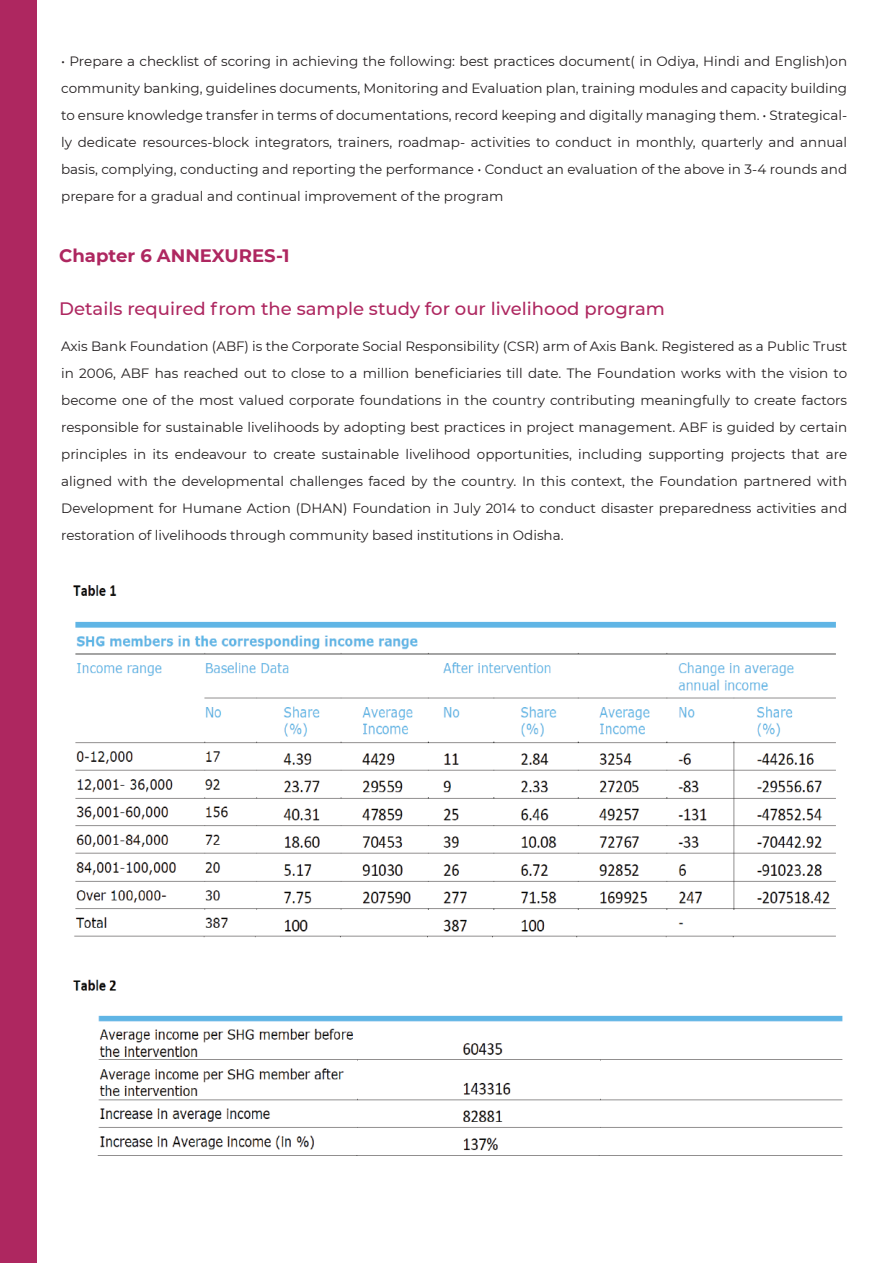
<style>
.page{position:relative;width:893px;height:1263px;background:#fff}
.page>*{position:absolute;margin:0;border:0;box-sizing:border-box;transform-origin:0 0}
.t1{font:500 18px "Montserrat";color:#ae2760}
.t2{font:700 18px "Montserrat";color:#ae2760}
.t3{font:13.5px/27px "Montserrat";color:#231f20;text-align:justify}
</style>
<div class="page">
<div style="left:0;top:0;width:36px;height:1263px;background:#ae2760"></div>
<img style="left:73px;top:585px;width:770px;height:571px">
<p class="t3" style="left:61px;top:47px;width:787px">• Prepare a checklist of scoring in achieving the following: best practices document( in Odiya, Hindi and English)on community banking, guidelines documents, Monitoring and Evaluation plan, training modules and capacity building to ensure knowledge transfer in terms of documentations, record keeping and digitally managing them. • Strategical&shy;ly dedicate resources-block integrators, trainers, roadmap- activities to conduct in monthly, quarterly and annual basis, complying, conducting and reporting the performance • Conduct an evaluation of the above in 3-4 rounds and prepare for a gradual and continual improvement of the program</p>
<h1 class="t2" style="left:59px;top:243px;width:232px">Chapter 6 ANNEXURES-1</h1>
<h1 class="t1" style="left:59px;top:296px;width:607px">Details required from the sample study for our livelihood program</h1>
<p class="t3" style="left:61px;top:332px;width:787px">Axis Bank Foundation (ABF) is the Corporate Social Responsibility (CSR) arm of Axis Bank. Registered as a Public Trust in 2006, ABF has reached out to close to a million beneficiaries till date. The Foundation works with the vision to become one of the most valued corporate foundations in the country contributing meaningfully to create factors responsible for sustainable livelihoods by adopting best practices in project management. ABF is guided by certain principles in its endeavour to create sustainable livelihood opportunities, including supporting projects that are aligned with the developmental challenges faced by the country. In this context, the Foundation partnered with Development for Humane Action (DHAN) Foundation in July 2014 to conduct disaster preparedness activities and restoration of livelihoods through community based institutions in Odisha.</p>
</div>
